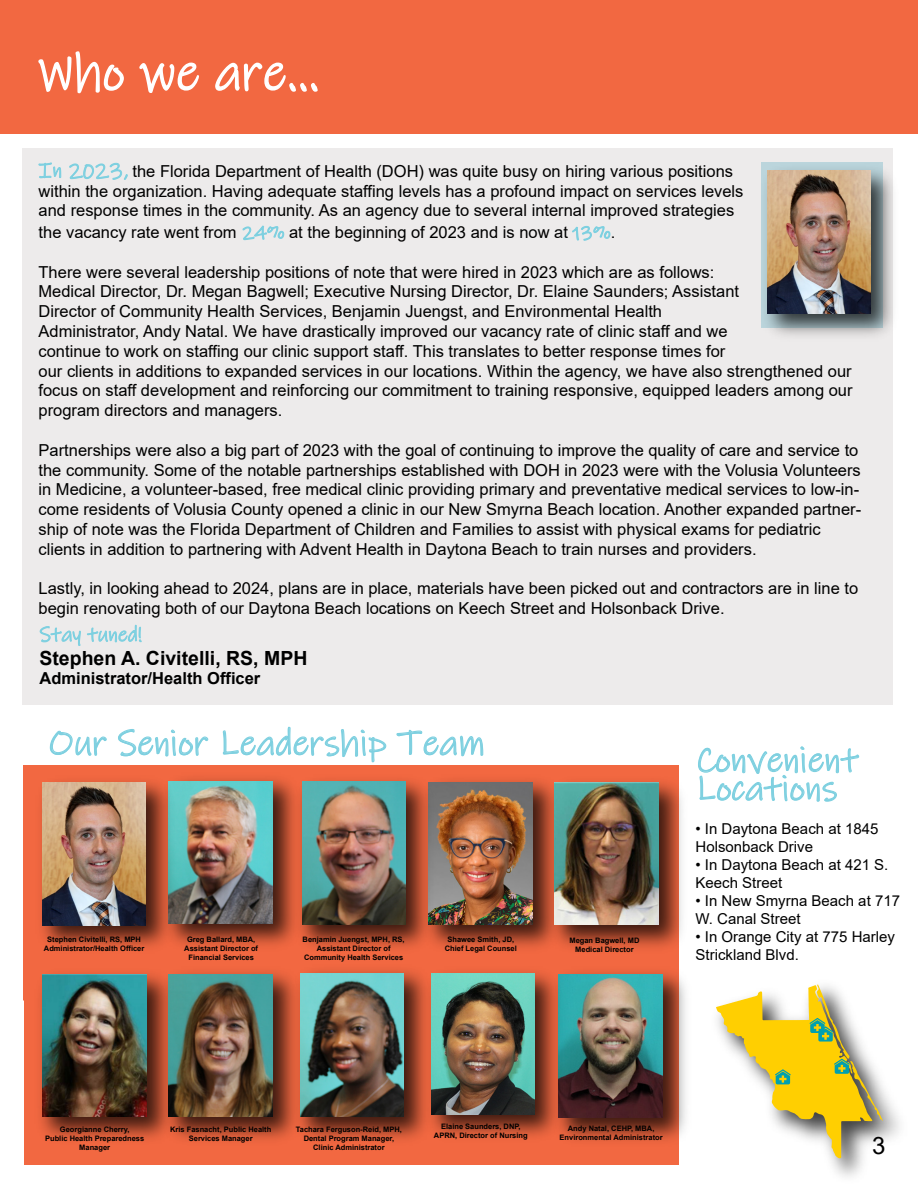
<style>
.page{position:relative;width:918px;height:1188px;background:#fff}
.page>*{position:absolute;margin:0;border:0;box-sizing:border-box;transform-origin:0 0}
.t1{font:54px "Ink Free";color:#fff;scale:.95 1}
.t2{font:36px/28.5px "Ink Free";color:#7ed0e0}
.t3{font:24px "Arial";color:#000}
.t4{font:700 19.5px "Arial";color:#000}
.t5{font:16.5px/19.8px "Arial";color:#000}
.t6{font:700 16.5px "Arial";color:#000}
.t7{font:15px/18px "Arial";color:#000}
.t8{font:700 7.5px/9px "Arial";color:#000;text-align:center}
.s1{font-family:"Ink Free";font-size:21px;color:#7ed0e0}
.s2{font-family:"Ink Free";font-size:18px;color:#7ed0e0}
</style>
<div class="page">
<div style="left:22px;top:148px;width:871px;height:556px;background:#edebeb"></div>
<div style="left:0;top:0;width:918px;height:134px;background:#f26841"></div>
<svg style="left:139px;top:62px;width:60px;height:31px"></svg>
<svg style="left:215px;top:62px;width:103px;height:30px"></svg>
<svg style="left:38px;top:51px;width:90px;height:129px"></svg>
<svg style="left:242px;top:225px;width:43px;height:16px"></svg>
<svg style="left:572px;top:225px;width:39px;height:16px"></svg>
<svg style="left:39px;top:624px;width:103px;height:22px"></svg>
<img style="left:761px;top:162px;width:132px;height:174px">
<img style="left:767px;top:171px;width:104px;height:142px">
<svg style="left:716px;top:984px;width:167px;height:174px"></svg>
<svg style="left:49px;top:730px;width:58px;height:26px"></svg>
<svg style="left:117px;top:729px;width:92px;height:37px"></svg>
<svg style="left:222px;top:726px;width:165px;height:40px"></svg>
<svg style="left:396px;top:729px;width:88px;height:28px"></svg>
<div style="left:24px;top:766px;width:654px;height:399px;background:#f26841"></div>
<img style="left:179px;top:778px;width:110px;height:168px">
<img style="left:439px;top:780px;width:103px;height:168px">
<img style="left:439px;top:782px;width:93px;height:143px">
<img style="left:40px;top:973px;width:117px;height:167px">
<img style="left:43px;top:975px;width:103px;height:142px">
<img style="left:157px;top:972px;width:130px;height:168px">
<img style="left:169px;top:974px;width:103px;height:143px">
<img style="left:287px;top:970px;width:132px;height:170px">
<img style="left:300px;top:973px;width:104px;height:143px">
<img style="left:289px;top:780px;width:150px;height:168px">
<img style="left:302px;top:782px;width:104px;height:142px">
<img style="left:568px;top:961px;width:118px;height:191px">
<img style="left:568px;top:975px;width:94px;height:143px">
<svg style="left:698px;top:746px;width:162px;height:56px"></svg>
<img style="left:41px;top:781px;width:138px;height:167px">
<img style="left:42px;top:782px;width:104px;height:143px">
<img style="left:542px;top:769px;width:140px;height:189px">
<img style="left:555px;top:782px;width:103px;height:143px">
<img style="left:419px;top:972px;width:149px;height:166px">
<img style="left:431px;top:973px;width:103px;height:141px">
<h1 class="t1" style="left:38px;top:34px;width:297px">Who we are...</h1>
<p class="t5" style="left:39px;top:161px;width:706px"><span class="s1">In 2023,</span> the Florida Department of Health (DOH) was quite busy on hiring various positions within the organization. Having adequate staffing levels has a profound impact on services levels and response times in the community. As an agency due to several internal improved strategies</p>
<p class="t5" style="left:39px;top:222px;width:578px">the vacancy rate went from <span class="s2">24%</span> at the beginning of 2023 and is now at <span class="s2">13%</span>.</p>
<p class="t5" style="left:39px;top:262px;width:816px">There were several leadership positions of note that were hired in 2023 which are as follows:<br>Medical Director, Dr. Megan Bagwell; Executive Nursing Director, Dr. Elaine Saunders; Assistant<br>Director of Community Health Services, Benjamin Juengst, and Environmental Health<br>Administrator, Andy Natal. We have drastically improved our vacancy rate of clinic staff and we<br>continue to work on staffing our clinic support staff. This translates to better response times for<br>our clients in additions to expanded services in our locations. Within the agency, we have also strengthened our focus on staff development and reinforcing our commitment to training responsive, equipped leaders among our program directors and managers.</p>
<p class="t5" style="left:39px;top:440px;width:824px">Partnerships were also a big part of 2023 with the goal of continuing to improve the quality of care and service to the community. Some of the notable partnerships established with DOH in 2023 were with the Volusia Volunteers in Medicine, a volunteer-based, free medical clinic providing primary and preventative medical services to low-in&shy;come residents of Volusia County opened a clinic in our New Smyrna Beach location. Another expanded partner&shy;ship of note was the Florida Department of Children and Families to assist with physical exams for pediatric clients in addition to partnering with Advent Health in Daytona Beach to train nurses and providers.</p>
<p class="t5" style="left:39px;top:579px;width:821px">Lastly, in looking ahead to 2024, plans are in place, materials have been picked out and contractors are in line to begin renovating both of our Daytona Beach locations on Keech Street and Holsonback Drive.</p>
<p class="t4" style="left:39px;top:644px;width:270px">Stephen A. Civitelli, RS, MPH</p>
<p class="t6" style="left:39px;top:667px;width:222px">Administrator/Health Officer</p>
<h2 class="t2" style="left:48px;top:729px;width:438px">Our Senior Leadership Team</h2>
<p class="t8" style="left:44px;top:935px;width:102px">Stephen Civitelli, RS, MPH<br>Administrator/Health Officer</p>
<p class="t8" style="left:569px;top:936px;width:72px">Megan Bagwell, MD<br>Medical Director</p>
<p class="t8" style="left:184px;top:935px;width:75px">Greg Ballard, MBA,<br>Assistant Director of<br>Financial Services</p>
<p class="t8" style="left:303px;top:935px;width:104px">Benjamin Juengst, MPH, RS,<br>Assistant Director of<br>Community Health Services</p>
<p class="t8" style="left:445px;top:935px;width:74px">Shawee Smith, JD,<br>Chief Legal Counsel</p>
<h2 class="t2" style="left:696px;top:746px;width:165px">Convenient<br>Locations</h2>
<p class="t7" style="left:696px;top:820px;width:184px">• In Daytona Beach at 1845<br>Holsonback Drive</p>
<p class="t7" style="left:696px;top:856px;width:194px">• In Daytona Beach at 421 S.<br>Keech Street</p>
<p class="t7" style="left:696px;top:892px;width:206px">• In New Smyrna Beach at 717<br>W. Canal Street</p>
<p class="t7" style="left:696px;top:928px;width:201px">• In Orange City at 775 Harley<br>Strickland Blvd.</p>
<p class="t8" style="left:45px;top:1125px;width:101px">Georgianne Cherry,<br>Public Health Preparedness<br>Manager</p>
<p class="t8" style="left:170px;top:1125px;width:103px">Kris Fasnacht, Public Health<br>Services Manager</p>
<p class="t8" style="left:296px;top:1125px;width:108px">Tachara Ferguson-Reid, MPH,<br>Dental Program Manager,<br>Clinic Administrator</p>
<p class="t8" style="left:434px;top:1122px;width:95px">Elaine Saunders, DNP,<br>APRN, Director of Nursing</p>
<p class="t8" style="left:560px;top:1124px;width:105px">Andy Natal, CEHP, MBA,<br>Environmental Administrator</p>
<h3 class="t3" style="left:872px;top:1129px;width:15px">3</h3>
</div>
